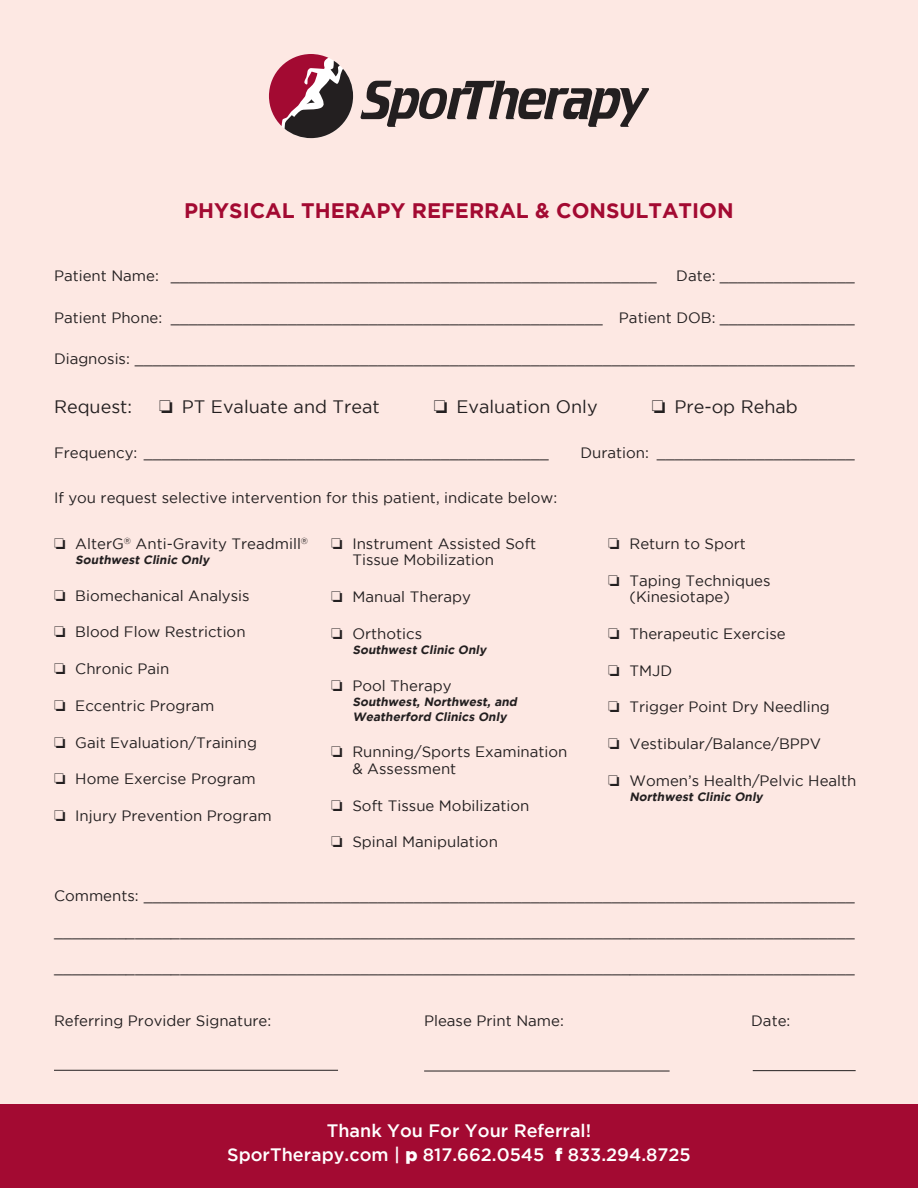
<style>
.page{position:relative;width:918px;height:1188px;background:#fde8e3}
.page>*{position:absolute;margin:0;border:0;box-sizing:border-box;transform-origin:0 0}
.t1{font:700 21px "Gotham";color:#a30a32}
.t2{font:500 18px "Gotham";color:#fff}
.t3{font:18px "Gotham";color:#231f20}
.t4{font:15px/16.5px "Gotham";color:#231f20}
.t5{font:italic 700 12px/15px "Gotham";color:#231f20}
.s1{font-weight:900}
</style>
<div class="page">
<hr style="left:54px;top:1070px;width:284px;height:1px;background:#231f20">
<hr style="left:424px;top:1071px;width:246px;height:1px;background:#231f20">
<hr style="left:753px;top:1070px;width:103px;height:1px;background:#231f20">
<svg style="left:361px;top:80px;width:288px;height:47px"></svg>
<svg style="left:269px;top:54px;width:84px;height:84px"></svg>
<div style="left:0;top:1105px;width:918px;height:83px;background:#a30a32"></div>
<p class="t1" style="left:184px;top:198px;width:551px">PHYSICAL THERAPY REFERRAL &amp; CONSULTATION</p>
<p class="t4" style="left:54px;top:267px;width:604px">Patient Name: ______________________________________________________</p>
<p class="t4" style="left:676px;top:267px;width:180px">Date: _______________</p>
<p class="t4" style="left:54px;top:309px;width:802px">Patient Phone: ________________________________________________ Patient DOB: _______________</p>
<p class="t4" style="left:54px;top:351px;width:802px">Diagnosis: ________________________________________________________________________________</p>
<p class="t3" style="left:54px;top:397px;width:80px">Request:</p>
<p class="t3" style="left:159px;top:397px;width:222px">❏ PT Evaluate and Treat</p>
<p class="t3" style="left:434px;top:397px;width:165px">❏ Evaluation Only</p>
<p class="t3" style="left:652px;top:397px;width:148px">❏ Pre-op Rehab</p>
<p class="t4" style="left:54px;top:444px;width:496px">Frequency: _____________________________________________</p>
<p class="t4" style="left:580px;top:444px;width:276px">Duration: ______________________</p>
<p class="t4" style="left:54px;top:489px;width:505px">If you request selective intervention for this patient, indicate below:</p>
<p class="t4" style="left:54px;top:535px;width:256px">❏ AlterG<sup>®</sup> Anti-Gravity Treadmill<sup>®</sup></p>
<p class="t5" style="left:75px;top:552px;width:138px">Southwest Clinic Only</p>
<p class="t4" style="left:54px;top:587px;width:197px">❏ Biomechanical Analysis</p>
<p class="t4" style="left:54px;top:624px;width:193px">❏ Blood Flow Restriction</p>
<p class="t4" style="left:54px;top:660px;width:117px">❏ Chronic Pain</p>
<p class="t4" style="left:54px;top:697px;width:162px">❏ Eccentric Program</p>
<p class="t4" style="left:54px;top:734px;width:205px">❏ Gait Evaluation/Training</p>
<p class="t4" style="left:54px;top:771px;width:203px">❏ Home Exercise Program</p>
<p class="t4" style="left:54px;top:807px;width:219px">❏ Injury Prevention Program</p>
<p class="t4" style="left:352px;top:535px;width:185px;text-indent:-21px">❏ Instrument Assisted Soft<br>Tissue Mobilization</p>
<p class="t4" style="left:331px;top:588px;width:142px">❏ Manual Therapy</p>
<p class="t4" style="left:331px;top:625px;width:93px">❏ Orthotics</p>
<p class="t5" style="left:352px;top:642px;width:138px">Southwest Clinic Only</p>
<p class="t4" style="left:331px;top:677px;width:122px">❏ Pool Therapy</p>
<p class="t5" style="left:352px;top:694px;width:168px">Southwest, Northwest, and<br>Weatherford Clinics Only</p>
<p class="t4" style="left:352px;top:744px;width:217px;text-indent:-21px">❏ Running/Sports Examination &amp; Assessment</p>
<p class="t4" style="left:331px;top:797px;width:200px">❏ Soft Tissue Mobilization</p>
<p class="t4" style="left:331px;top:834px;width:168px">❏ Spinal Manipulation</p>
<p class="t4" style="left:608px;top:535px;width:139px">❏ Return to Sport</p>
<p class="t4" style="left:629px;top:572px;width:143px;text-indent:-21px">❏ Taping Techniques (Kinesiotape)</p>
<p class="t4" style="left:608px;top:625px;width:179px">❏ Therapeutic Exercise</p>
<p class="t4" style="left:608px;top:662px;width:66px">❏ TMJD</p>
<p class="t4" style="left:608px;top:699px;width:223px">❏ Trigger Point Dry Needling</p>
<p class="t4" style="left:608px;top:735px;width:214px">❏ Vestibular/Balance/BPPV</p>
<p class="t4" style="left:608px;top:772px;width:250px">❏ Women’s Health/Pelvic Health</p>
<p class="t5" style="left:629px;top:789px;width:137px">Northwest Clinic Only</p>
<p class="t4" style="left:54px;top:887px;width:802px">Comments: _______________________________________________________________________________</p>
<p class="t4" style="left:54px;top:923px;width:802px">_________________________________________________________________________________________</p>
<p class="t4" style="left:54px;top:959px;width:802px">_________________________________________________________________________________________</p>
<p class="t4" style="left:54px;top:1012px;width:219px">Referring Provider Signature:</p>
<p class="t4" style="left:424px;top:1012px;width:141px">Please Print Name:</p>
<p class="t4" style="left:751px;top:1012px;width:41px">Date:</p>
<p class="t2" style="left:327px;top:1121px;width:266px">Thank You For Your Referral!</p>
<p class="t2" style="left:227px;top:1145px;width:465px">SporTherapy.com | <span class="s1">p</span> 817.662.0545 <span class="s1">f</span> 833.294.8725</p>
</div>
